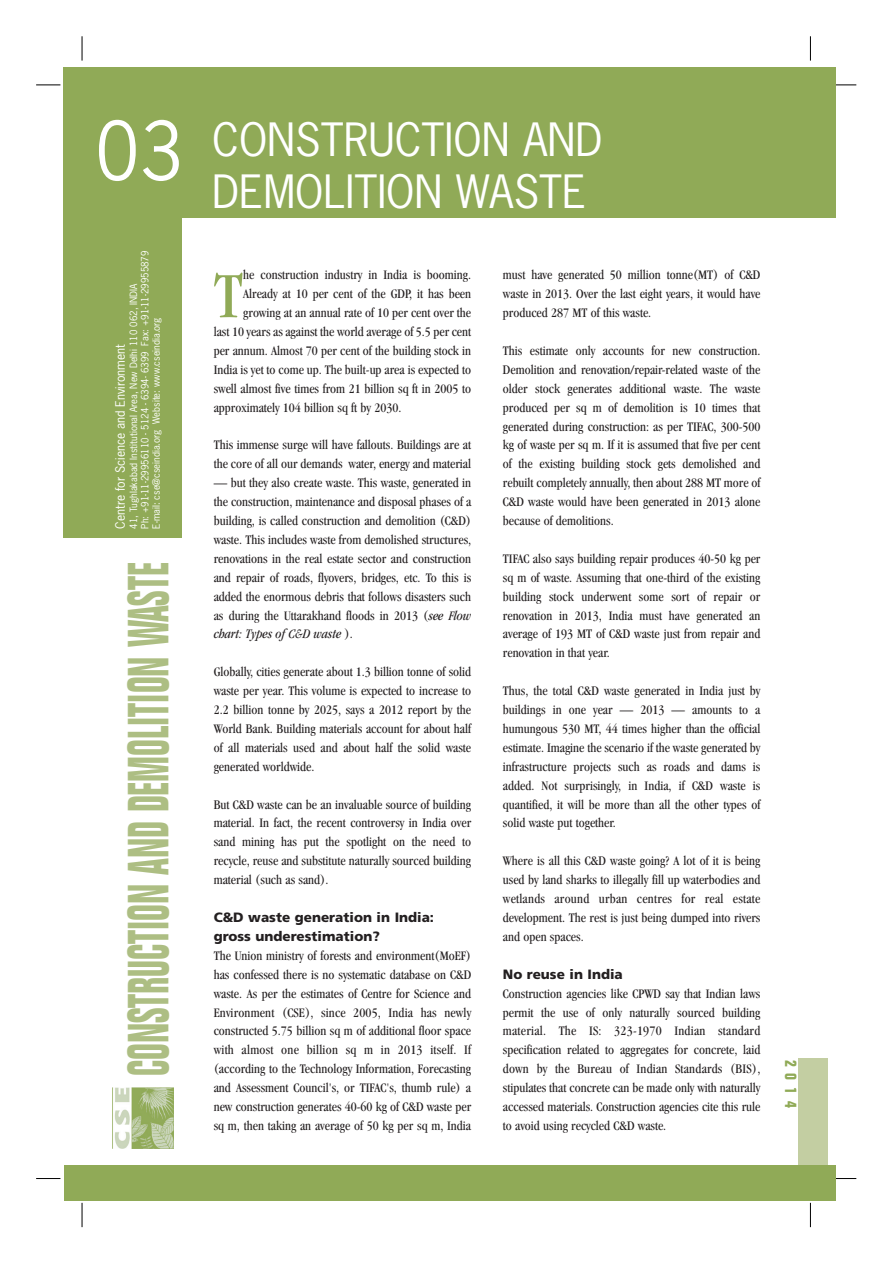
<style>
.page{position:relative;width:893px;height:1263px;background:#fff}
.page>*{position:absolute;margin:0;border:0;box-sizing:border-box;transform-origin:0 0}
.t1{font:condensed 66.9px "Garamond";color:#90aa57}
.t2{font:700 condensed 56.7px "Folio";color:#adbe83;scale:.67 1}
.t3{font:43.2px/51.9px "News Gothic";color:#fff}
.t4{font:700 condensed 16.2px "Folio";color:#90aa57}
.t5{font:condensed 13.5px/18.9px "Garamond";color:#231f20;text-align:justify}
.t6{font:900 13.5px/18.9px "Frutiger";color:#231f20}
.t7{font:12.15px "News Gothic";color:#fff}
.t8{font:9.45px/11.4px "News Gothic";color:#fff}
.s1{font-size:75.6px}
.s2{font-style:italic}
</style>
<div class="page">
<svg style="left:36px;top:85px;width:24px;height:1px"></svg>
<svg style="left:36px;top:1178px;width:24px;height:1px"></svg>
<svg style="left:836px;top:85px;width:20px;height:1px"></svg>
<svg style="left:835px;top:1178px;width:21px;height:1px"></svg>
<svg style="left:82px;top:36px;width:1px;height:25px"></svg>
<svg style="left:810px;top:36px;width:1px;height:25px"></svg>
<svg style="left:810px;top:1203px;width:1px;height:24px"></svg>
<svg style="left:82px;top:1203px;width:1px;height:24px"></svg>
<div style="left:64px;top:67px;width:772px;height:471px;background:#90aa57"></div>
<img style="left:112px;top:1087px;width:61px;height:61px">
<div style="left:182px;top:218px;width:653px;height:337px;background:#fff"></div>
<div style="left:798px;top:1058px;width:30px;height:113px;background:#c3cea2"></div>
<div style="left:64px;top:1165px;width:771px;height:36px;background:#90aa57"></div>
<h3 class="t3" style="left:212px;top:117px;width:392px;text-indent:-117px"><span class="s1">03</span> CONSTRUCTION AND<br>DEMOLITION WASTE</h3>
<p class="t8" style="left:129px;top:529px;width:279px;rotate:-90deg">41, Tughlakabad Institutional Area, New Delhi 110 062, INDIA<br>Ph: +91-11-29956110 - 5124 - 6394- 6399 Fax: +91-11-29955879<br>E-mail: cse@cseindia.org Website: www.cseindia.org</p>
<p class="t7" style="left:115px;top:529px;width:186px;rotate:-90deg">Centre for Science and Environment</p>
<h2 class="t2" style="left:128px;top:1076px;width:769px;rotate:-90deg">CONSTRUCTION AND DEMOLITION WASTE</h2>
<h1 class="t1" style="left:214px;top:270px;width:31px">T</h1>
<p class="t5" style="left:243px;top:267px;width:229px">he construction industry in India is booming.</p>
<p class="t5" style="left:243px;top:286px;width:229px">Already at 10 per cent of the GDP, it has been</p>
<p class="t5" style="left:243px;top:304px;width:229px">growing at an annual rate of 10 per cent over the</p>
<p class="t5" style="left:214px;top:323px;width:259px">last 10 years as against the world average of 5.5 per cent</p>
<p class="t5" style="left:214px;top:342px;width:259px">per annum. Almost 70 per cent of the building stock in</p>
<p class="t5" style="left:214px;top:361px;width:259px">India is yet to come up. The built-up area is expected to</p>
<p class="t5" style="left:214px;top:380px;width:259px">swell almost five times from 21 billion sq ft in 2005 to</p>
<p class="t5" style="left:214px;top:399px;width:189px">approximately 104 billion sq ft by 2030.</p>
<p class="t5" style="left:214px;top:437px;width:259px">This immense surge will have fallouts. Buildings are at the core of all our demands water, energy and material</p>
<p class="t5" style="left:214px;top:475px;width:259px">— but they also create waste. This waste, generated in the construction, maintenance and disposal phases of a building, is called construction and demolition (C&amp;D) waste. This includes waste from demolished structures, renovations in the real estate sector and construction and repair of roads, flyovers, bridges, etc. To this is added the enormous debris that follows disasters such as during the Uttarakhand floods in 2013 (<span class="s2">see Flow chart: Types of C&amp;D waste</span> ).</p>
<p class="t5" style="left:214px;top:664px;width:259px">Globally, cities generate about 1.3 billion tonne of solid waste per year. This volume is expected to increase to 2.2 billion tonne by 2025, says a 2012 report by the World Bank. Building materials account for about half of all materials used and about half the solid waste generated worldwide.</p>
<p class="t5" style="left:214px;top:796px;width:259px">But C&amp;D waste can be an invaluable source of building material. In fact, the recent controversy in India over sand mining has put the spotlight on the need to recycle, reuse and substitute naturally sourced building material (such as sand).</p>
<p class="t6" style="left:214px;top:909px;width:222px">C&amp;D waste generation in India: gross underestimation?</p>
<p class="t5" style="left:214px;top:947px;width:259px">The Union ministry of forests and environment(MoEF) has confessed there is no systematic database on C&amp;D waste. As per the estimates of Centre for Science and Environment (CSE), since 2005, India has newly constructed 5.75 billion sq m of additional floor space with almost one billion sq m in 2013 itself. If (according to the Technology Information, Forecasting and Assessment Council's, or TIFAC's, thumb rule) a new construction generates 40-60 kg of C&amp;D waste per sq m, then taking an average of 50 kg per sq m, India</p>
<p class="t5" style="left:503px;top:267px;width:259px">must have generated 50 million tonne(MT) of C&amp;D waste in 2013. Over the last eight years, it would have produced 287 MT of this waste.</p>
<p class="t5" style="left:503px;top:342px;width:259px">This estimate only accounts for new construction.<br>Demolition and renovation/repair-related waste of the older stock generates additional waste. The waste produced per sq m of demolition is 10 times that generated during construction: as per TIFAC, 300-500 kg of waste per sq m. If it is assumed that five per cent of the existing building stock gets demolished and rebuilt completely annually, then about 288 MT more of C&amp;D waste would have been generated in 2013 alone because of demolitions.</p>
<p class="t5" style="left:503px;top:550px;width:259px">TIFAC also says building repair produces 40-50 kg per sq m of waste. Assuming that one-third of the existing building stock underwent some sort of repair or renovation in 2013, India must have generated an average of 193 MT of C&amp;D waste just from repair and renovation in that year.</p>
<p class="t5" style="left:503px;top:682px;width:259px">Thus, the total C&amp;D waste generated in India just by buildings in one year — 2013 — amounts to a humungous 530 MT, 44 times higher than the official estimate. Imagine the scenario if the waste generated by infrastructure projects such as roads and dams is added. Not surprisingly, in India, if C&amp;D waste is quantified, it will be more than all the other types of solid waste put together.</p>
<p class="t5" style="left:503px;top:853px;width:259px">Where is all this C&amp;D waste going? A lot of it is being used by land sharks to illegally fill up waterbodies and wetlands around urban centres for real estate development. The rest is just being dumped into rivers and open spaces.</p>
<p class="t6" style="left:503px;top:965px;width:121px">No reuse in India</p>
<p class="t5" style="left:503px;top:985px;width:259px">Construction agencies like CPWD say that Indian laws permit the use of only naturally sourced building material. The IS: 323-1970 Indian standard specification related to aggregates for concrete, laid down by the Bureau of Indian Standards (BIS), stipulates that concrete can be made only with naturally accessed materials. Construction agencies cite this rule to avoid using recycled C&amp;D waste.</p>
<p class="t4" style="left:797px;top:1059px;width:50px;rotate:90deg">2014</p>
</div>
